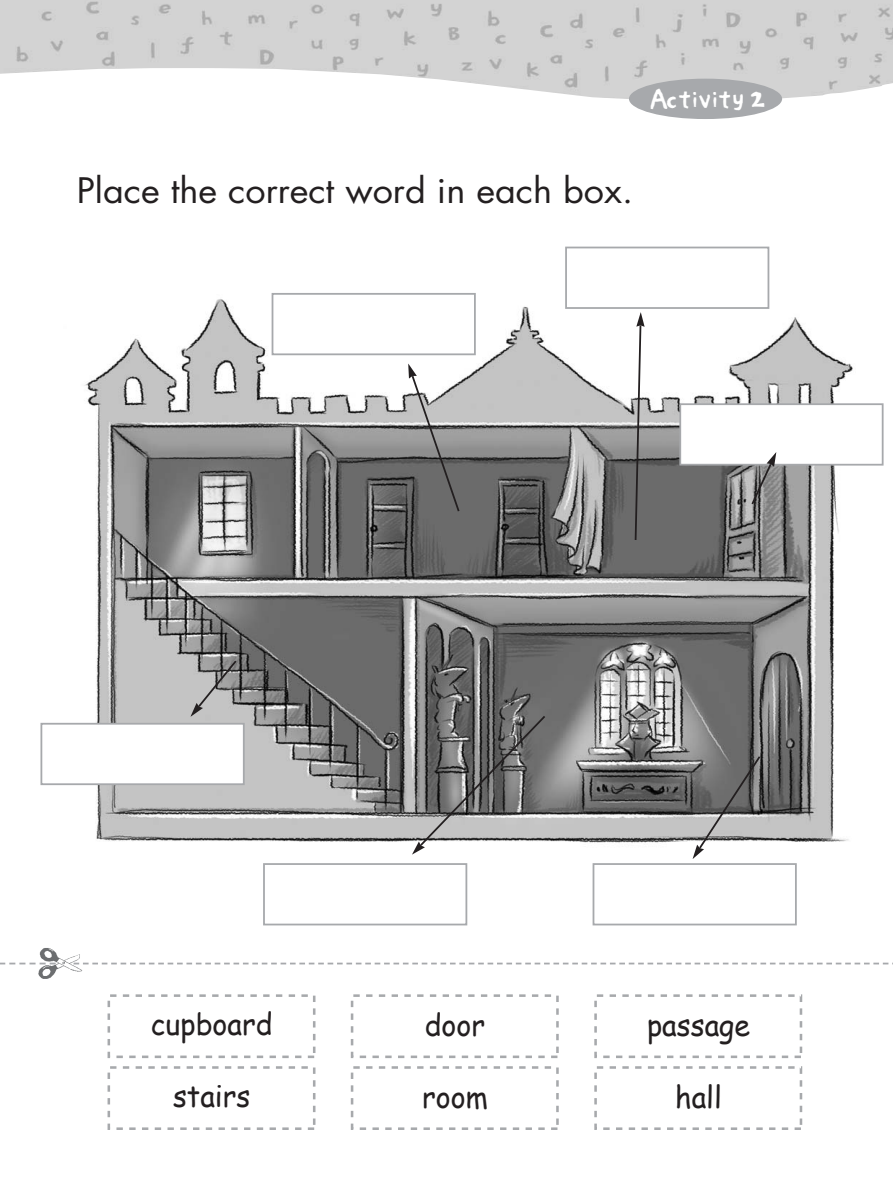
<style>
.page{position:relative;width:893px;height:1182px;background:#fff}
.page>*{position:absolute;margin:0;border:0;box-sizing:border-box;transform-origin:0 0}
.t1{font:34.2px "Futura";color:#231f20;scale:1.05 1}
.t2{font:30px "Comic Sans MS";color:#231f20;scale:.95 1}
.t3{font:25.5px "Lucy Cousins";color:#fff;scale:.95 1}
</style>
<div class="page">
<img style="left:0;top:0;width:892px;height:102px">
<div style="left:629px;top:79px;width:153px;height:40px;background:#a7a9ac;border-radius:50%"></div>
<img style="left:84px;top:294px;width:769px;height:548px">
<svg style="left:86px;top:963px;width:803px;height:1px"></svg>
<svg style="left:0;top:963px;width:35px;height:1px"></svg>
<img style="left:35px;top:948px;width:51px;height:31px">
<div style="left:107px;top:994px;width:208px;height:64px;border:3px dashed #a7a9ac"></div>
<div style="left:351px;top:994px;width:207px;height:64px;border:3px dashed #a7a9ac"></div>
<div style="left:107px;top:1066px;width:208px;height:64px;border:3px dashed #a7a9ac"></div>
<div style="left:351px;top:1066px;width:207px;height:64px;border:3px dashed #a7a9ac"></div>
<div style="left:594px;top:994px;width:208px;height:64px;border:3px dashed #a7a9ac"></div>
<div style="left:594px;top:1066px;width:208px;height:64px;border:3px dashed #a7a9ac"></div>
<div style="left:680px;top:404px;width:202px;height:61px;background:#fff"></div>
<div style="left:679px;top:403px;width:204px;height:63px;border:2px solid #a7a9ac"></div>
<div style="left:272px;top:294px;width:203px;height:60px;background:#fff"></div>
<div style="left:271px;top:293px;width:205px;height:62px;border:2px solid #a7a9ac"></div>
<div style="left:566px;top:248px;width:202px;height:60px;background:#fff"></div>
<div style="left:565px;top:247px;width:204px;height:62px;border:2px solid #a7a9ac"></div>
<svg style="left:40px;top:722px;width:757px;height:204px"></svg>
<svg style="left:749px;top:452px;width:27px;height:54px"></svg>
<svg style="left:633px;top:312px;width:11px;height:230px"></svg>
<svg style="left:408px;top:364px;width:53px;height:149px"></svg>
<svg style="left:190px;top:659px;width:48px;height:58px;background:#a3a3a3"></svg>
<svg style="left:412px;top:714px;width:135px;height:141px;background:#878787"></svg>
<svg style="left:692px;top:754px;width:70px;height:105px"></svg>
<p class="t3" style="left:648px;top:91px;width:127px">Activity 2</p>
<p class="t1" style="left:77px;top:175px;width:531px">Place the correct word in each box.</p>
<p class="t2" style="left:151px;top:1002px;width:130px">cupboard</p>
<p class="t2" style="left:425px;top:1003px;width:65px">door</p>
<p class="t2" style="left:173px;top:1074px;width:83px">stairs</p>
<p class="t2" style="left:422px;top:1075px;width:71px">room</p>
<p class="t2" style="left:647px;top:1003px;width:110px">passage</p>
<p class="t2" style="left:675px;top:1075px;width:51px">hall</p>
</div>
